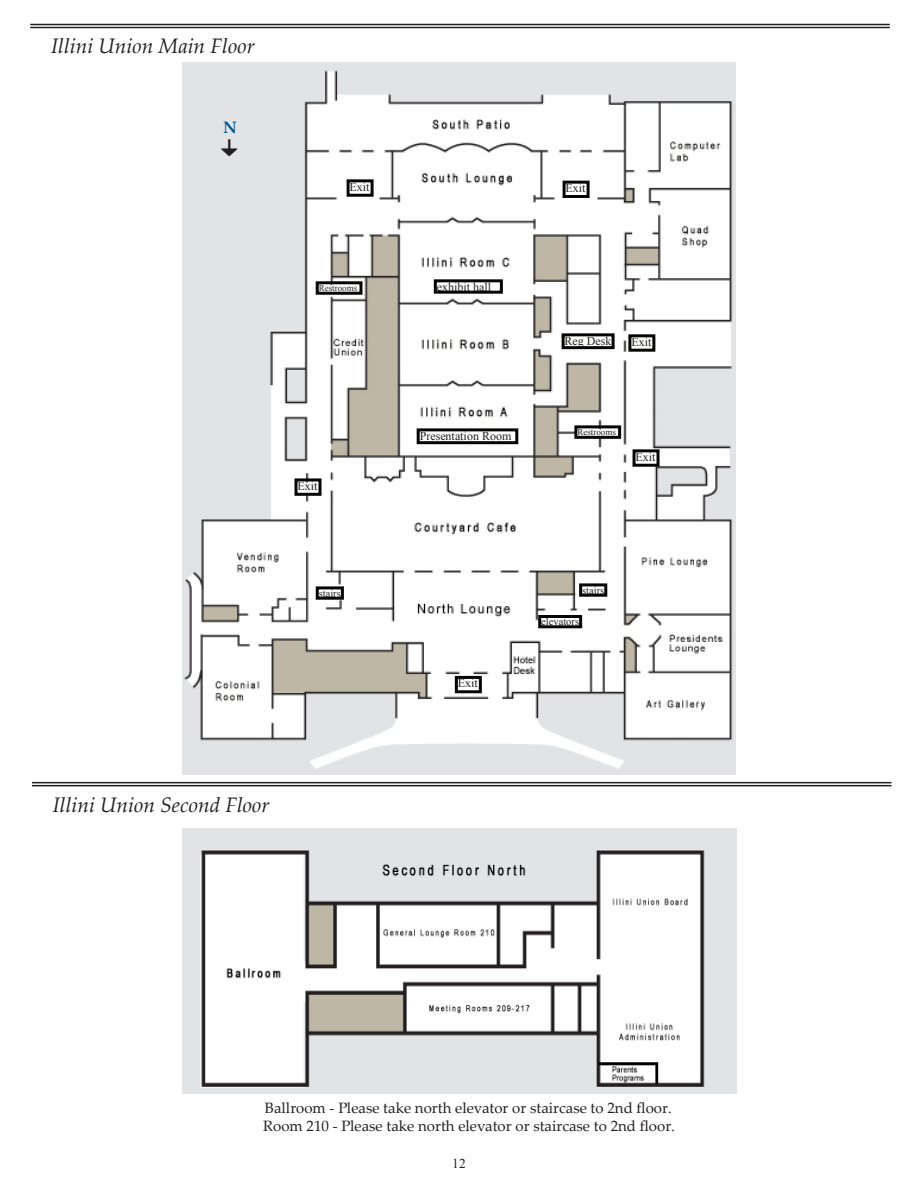
<style>
.page{position:relative;width:918px;height:1188px;background:#fff}
.page>*{position:absolute;margin:0;border:0;box-sizing:border-box;transform-origin:0 0}
.t1{font:45px "Times New Roman";color:#231f20}
.palatino_font_10pt{font:italic 21px "Palatino Linotype";color:#231f20}
.Moderator_text{font:700 16.5px "Palatino Linotype";color:#005595}
.t2{font:15px "Palatino Linotype";color:#231f20}
.t3{font:13.5px "Times New Roman";color:#231f20}
.t4{font:12px "Times New Roman";color:#231f20}
.t5{font:10.5px "Times New Roman";color:#231f20}
.t6{font:9px "Times New Roman";color:#231f20}
</style>
<div class="page">
<img style="left:183px;top:829px;width:553px;height:265px">
<hr style="left:30px;top:24px;width:860px;height:1px;background:#231f20">
<hr style="left:30px;top:27px;width:860px;height:1px;background:#231f20">
<img style="left:183px;top:62px;width:552px;height:712px">
<div style="left:628px;top:334px;width:27px;height:18px;border:3px solid #040503"></div>
<div style="left:562px;top:333px;width:53px;height:16px;border:3px solid #040503"></div>
<svg style="left:575px;top:424px;width:45px;height:19px"></svg>
<div style="left:574px;top:425px;width:47px;height:14px;border:3px solid #040503"></div>
<svg style="left:316px;top:280px;width:45px;height:19px"></svg>
<div style="left:316px;top:281px;width:46px;height:14px;border:3px solid #040503"></div>
<div style="left:563px;top:181px;width:27px;height:17px;border:3px solid #040503"></div>
<div style="left:347px;top:179px;width:27px;height:18px;border:3px solid #040503"></div>
<div style="left:295px;top:478px;width:27px;height:18px;border:3px solid #040503"></div>
<div style="left:633px;top:449px;width:27px;height:18px;border:3px solid #040503"></div>
<div style="left:455px;top:676px;width:27px;height:17px;border:3px solid #040503"></div>
<svg style="left:538px;top:607px;width:45px;height:26px"></svg>
<div style="left:538px;top:615px;width:44px;height:13px;border:3px solid #040503"></div>
<svg style="left:579px;top:582px;width:29px;height:19px"></svg>
<div style="left:579px;top:583px;width:28px;height:14px;border:3px solid #040503"></div>
<svg style="left:315px;top:585px;width:30px;height:19px"></svg>
<div style="left:316px;top:586px;width:28px;height:14px;border:3px solid #040503"></div>
<div style="left:434px;top:279px;width:69px;height:15px;border:3px solid #040503"></div>
<div style="left:417px;top:428px;width:101px;height:16px;border:3px solid #040503"></div>
<hr style="left:32px;top:782px;width:859px;height:1px;background:#231f20">
<hr style="left:32px;top:785px;width:859px;height:1px;background:#231f20">
<p class="palatino_font_10pt" style="left:51px;top:31px;width:205px">Illini Union Main Floor</p>
<p class="Moderator_text" style="left:223px;top:116px;width:15px">N</p>
<p class="t1" style="left:218px;top:133px;width:24px">ꜜ</p>
<p class="t4" style="left:350px;top:179px;width:22px">Exit</p>
<p class="t4" style="left:566px;top:180px;width:22px">Exit</p>
<p class="t6" style="left:319px;top:281px;width:40px">Restrooms</p>
<p class="t4" style="left:298px;top:478px;width:22px">Exit</p>
<p class="t5" style="left:319px;top:586px;width:24px">stairs</p>
<p class="t4" style="left:437px;top:279px;width:56px">exhibit hall</p>
<p class="t4" style="left:420px;top:428px;width:93px">Presentation Room</p>
<p class="t4" style="left:565px;top:333px;width:48px">Reg Desk</p>
<p class="t4" style="left:631px;top:334px;width:22px">Exit</p>
<p class="t6" style="left:577px;top:426px;width:40px">Restrooms</p>
<p class="t4" style="left:636px;top:449px;width:22px">Exit</p>
<p class="t4" style="left:458px;top:675px;width:22px">Exit</p>
<p class="t5" style="left:582px;top:583px;width:24px">stairs</p>
<p class="t5" style="left:541px;top:615px;width:39px">elevators</p>
<p class="palatino_font_10pt" style="left:53px;top:790px;width:218px">Illini Union Second Floor</p>
<p class="t2" style="left:265px;top:1098px;width:408px">Ballroom - Please take north elevator or staircase to 2nd floor.</p>
<p class="t2" style="left:263px;top:1116px;width:413px">Room 210 - Please take north elevator or staircase to 2nd floor.</p>
<p class="t3" style="left:452px;top:1154px;width:15px">12</p>
</div>
